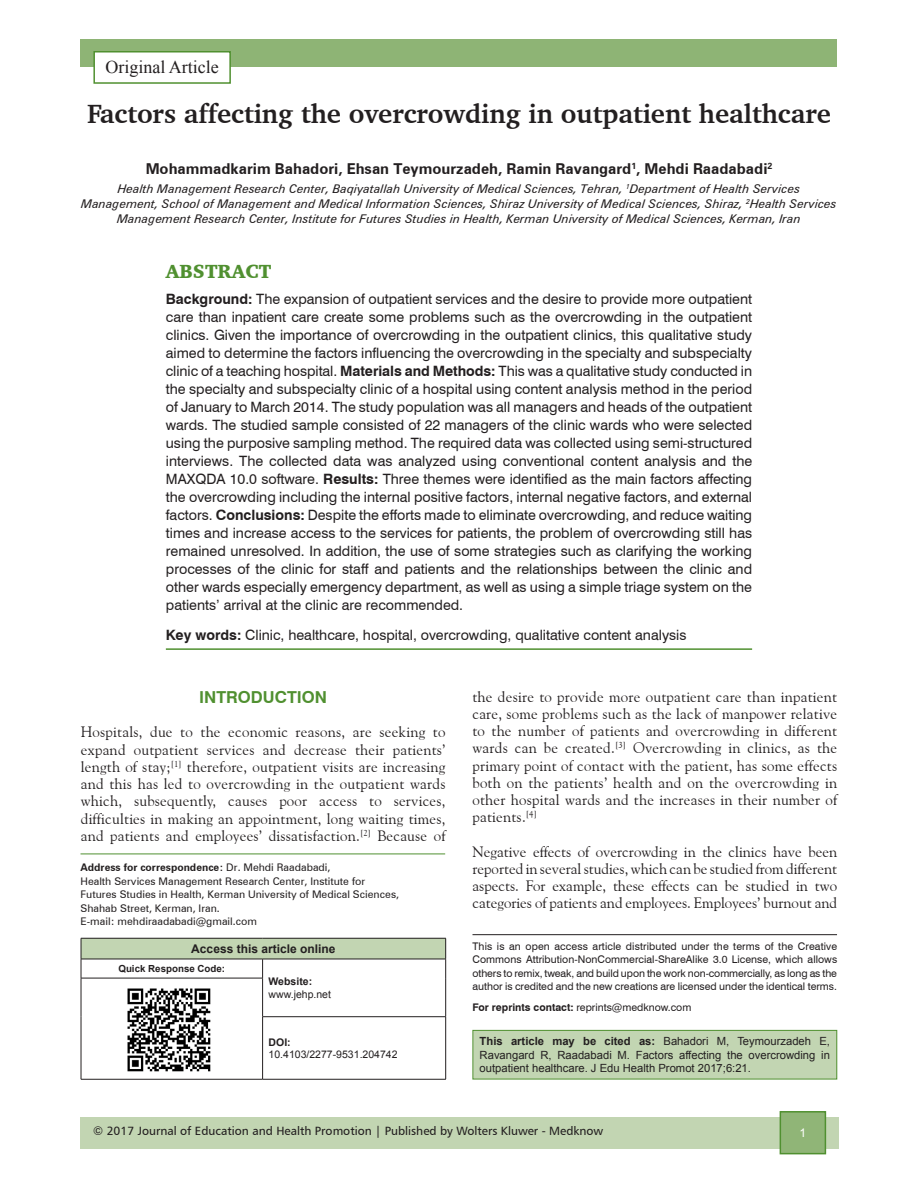
<style>
.page{position:relative;width:918px;height:1188px;background:#fff}
.page>*{position:absolute;margin:0;border:0;box-sizing:border-box;transform-origin:0 0}
.AT{font:700 27px "Charter BT";color:#231f20}
.ABSH{font:900 19.5px "Charter BT";color:#509030}
.AH{font:18px "Times New Roman";color:#231f20}
.t1{font:700 16.5px "Swiss 721 BT";color:#509030}
.TX{font:15px/17.2px "Goudy Old Style BT";letter-spacing:.015em;color:#231f20;text-align:justify}
.AU{font:700 15px "Zurich BT";color:#231f20}
.ABS{font:14.25px/18px "Swiss 721 BT";color:#231f20;text-align:justify}
.KWD{font:14.25px "Swiss 721 BT";color:#231f20}
.AFF{font:italic 12px/15px "Zurich BT";color:#231f20;text-align:center}
.RRF{font:12px "Humanist 777 BT Roman B";color:#231f20}
.ATAO{font:700 12px "Arial";color:#231f20}
.FOLIO{font:12px "Arial";color:#fff}
.HTC{font:11.25px/13.5px "Arial";color:#231f20;text-align:justify}
.OS{font:10.5px/13.5px "Swiss 721 BT";color:#231f20;text-align:justify}
.ADD{font:10.5px/13.5px "Zurich BT";color:#231f20}
.WEB{font:10.5px/12.6px "Arial";color:#231f20}
.QRC{font:700 9.75px "Arial";color:#231f20}
.s1{font-weight:700}
</style>
<div class="page">
<div style="left:81px;top:39px;width:756px;height:28px;background:#8eb475"></div>
<div style="left:81px;top:1117px;width:758px;height:31px;background:#c2d5b2"></div>
<div style="left:780px;top:1111px;width:46px;height:43px;background:#90b577;border:2px solid #509030"></div>
<hr style="left:166px;top:648px;width:586px;height:2px;background:#509030">
<hr style="left:81px;top:854px;width:364px;height:1px;background:#509030">
<div style="left:94px;top:52px;width:136px;height:31px;background:#fff"></div>
<div style="left:93px;top:51px;width:138px;height:33px;border:2px solid #509030"></div>
<div style="left:81px;top:938px;width:365px;height:21px;background:#c2d5b2"></div>
<hr style="left:81px;top:938px;width:182px;height:1px;background:#231f20">
<hr style="left:263px;top:938px;width:183px;height:1px;background:#231f20">
<hr style="left:81px;top:959px;width:182px;height:1px;background:#231f20">
<svg style="left:81px;top:938px;width:1px;height:40px"></svg>
<hr style="left:263px;top:959px;width:183px;height:1px;background:#231f20">
<svg style="left:445px;top:938px;width:1px;height:40px"></svg>
<hr style="left:445px;top:978px;width:1px;height:39px;background:#231f20">
<hr style="left:81px;top:978px;width:182px;height:1px;background:#231f20">
<hr style="left:81px;top:978px;width:1px;height:39px;background:#231f20">
<hr style="left:81px;top:1017px;width:1px;height:62px;background:#231f20">
<hr style="left:445px;top:1017px;width:1px;height:62px;background:#231f20">
<hr style="left:263px;top:1079px;width:183px;height:1px;background:#231f20">
<svg style="left:262px;top:959px;width:1px;height:19px"></svg>
<hr style="left:262px;top:978px;width:1px;height:39px;background:#231f20">
<hr style="left:262px;top:1017px;width:1px;height:62px;background:#231f20">
<hr style="left:81px;top:1079px;width:182px;height:1px;background:#231f20">
<hr style="left:262px;top:1016px;width:184px;height:1px;background:#231f20">
<img style="left:127px;top:988px;width:84px;height:84px">
<hr style="left:472px;top:934px;width:365px;height:1px;background:#231f20">
<div style="left:473px;top:1030px;width:364px;height:49px;background:#c2d5b2"></div>
<div style="left:472px;top:1030px;width:365px;height:49px;border:1px solid #509030"></div>
<p class="AH" style="left:105px;top:55px;width:115px">Original Article</p>
<p class="AT" style="left:87px;top:97px;width:745px">Factors affecting the overcrowding in outpatient healthcare</p>
<p class="AU" style="left:146px;top:159px;width:628px">Mohammadkarim Bahadori, Ehsan Teymourzadeh, Ramin Ravangard<sup>1</sup>, Mehdi Raadabadi<sup>2</sup></p>
<p class="AFF" style="left:81px;top:181px;width:757px">Health Management Research Center, Baqiyatallah University of Medical Sciences, Tehran, <sup>1</sup>Department of Health Services<br>Management, School of Management and Medical Information Sciences, Shiraz University of Medical Sciences, Shiraz, <sup>2</sup>Health Services<br>Management Research Center, Institute for Futures Studies in Health, Kerman University of Medical Sciences, Kerman, Iran</p>
<p class="ABSH" style="left:166px;top:259px;width:107px">ABSTRACT</p>
<p class="ABS" style="left:166px;top:290px;width:588px"><span class="s1">Background:</span> The expansion of outpatient services and the desire to provide more outpatient care than inpatient care create some problems such as the overcrowding in the outpatient clinics. Given the importance of overcrowding in the outpatient clinics, this qualitative study aimed to determine the factors influencing the overcrowding in the specialty and subspecialty clinic of a teaching hospital. <span class="s1">Materials and Methods:</span> This was a qualitative study conducted in the specialty and subspecialty clinic of a hospital using content analysis method in the period of January to March 2014. The study population was all managers and heads of the outpatient wards. The studied sample consisted of 22 managers of the clinic wards who were selected using the purposive sampling method. The required data was collected using semi‑structured interviews. The collected data was analyzed using conventional content analysis and the MAXQDA 10.0 software. <span class="s1">Results:</span> Three themes were identified as the main factors affecting the overcrowding including the internal positive factors, internal negative factors, and external factors. <span class="s1">Conclusions:</span> Despite the efforts made to eliminate overcrowding, and reduce waiting times and increase access to the services for patients, the problem of overcrowding still has remained unresolved. In addition, the use of some strategies such as clarifying the working processes of the clinic for staff and patients and the relationships between the clinic and other wards especially emergency department, as well as using a simple triage system on the patients’ arrival at the clinic are recommended.</p>
<p class="KWD" style="left:166px;top:626px;width:522px"><span class="s1">Key words:</span> Clinic, healthcare, hospital, overcrowding, qualitative content analysis</p>
<h1 class="t1" style="left:199px;top:687px;width:130px">INTRODUCTION</h1>
<p class="TX" style="left:81px;top:723px;width:366px">Hospitals, due to the economic reasons, are seeking to expand outpatient services and decrease their patients’ length of stay;<sup>[1]</sup> therefore, outpatient visits are increasing and this has led to overcrowding in the outpatient wards which, subsequently, causes poor access to services, difficulties in making an appointment, long waiting times, and patients and employees’ dissatisfaction.<sup>[2]</sup> Because of</p>
<p class="ADD" style="left:81px;top:861px;width:320px"><span class="s1">Address for correspondence:</span> Dr. Mehdi Raadabadi,<br>Health Services Management Research Center, Institute for Futures Studies in Health, Kerman University of Medical Sciences, Shahab Street, Kerman, Iran.<br>E‑mail: mehdiraadabadi@gmail.com</p>
<p class="ATAO" style="left:191px;top:941px;width:146px">Access this article online</p>
<p class="QRC" style="left:118px;top:962px;width:108px">Quick Response Code:</p>
<p class="WEB" style="left:269px;top:975px;width:64px"><span class="s1">Website: </span>www.jehp.net</p>
<p class="WEB" style="left:269px;top:1036px;width:131px"><span class="s1">DOI:<br></span>10.4103/2277-9531.204742</p>
<p class="TX" style="left:472px;top:688px;width:366px">the desire to provide more outpatient care than inpatient care, some problems such as the lack of manpower relative to the number of patients and overcrowding in different wards can be created.<sup>[3]</sup> Overcrowding in clinics, as the primary point of contact with the patient, has some effects both on the patients’ health and on the overcrowding in other hospital wards and the increases in their number of patients.<sup>[4]</sup></p>
<p class="TX" style="left:472px;top:843px;width:366px">Negative effects of overcrowding in the clinics have been reported in several studies, which can be studied from different aspects. For example, these effects can be studied in two categories of patients and employees. Employees’ burnout and</p>
<p class="OS" style="left:472px;top:939px;width:366px">This is an open access article distributed under the terms of the Creative Commons Attribution‑NonCommercial‑ShareAlike 3.0 License, which allows others to remix, tweak, and build upon the work non‑commercially, as long as the author is credited and the new creations are licensed under the identical terms.</p>
<p class="OS" style="left:472px;top:1000px;width:220px"><span class="s1">For reprints contact:</span> reprints@medknow.com</p>
<p class="HTC" style="left:480px;top:1035px;width:352px"><span class="s1">This article may be cited as:</span> Bahadori M, Teymourzadeh E, Ravangard R, Raadabadi M. Factors affecting the overcrowding in outpatient healthcare. J Edu Health Promot 2017;6:21.</p>
<p class="RRF" style="left:93px;top:1123px;width:512px">© 2017 Journal of Education and Health Promotion | Published by Wolters Kluwer ‑ Medknow</p>
<p class="FOLIO" style="left:800px;top:1125px;width:8px">1</p>
</div>
